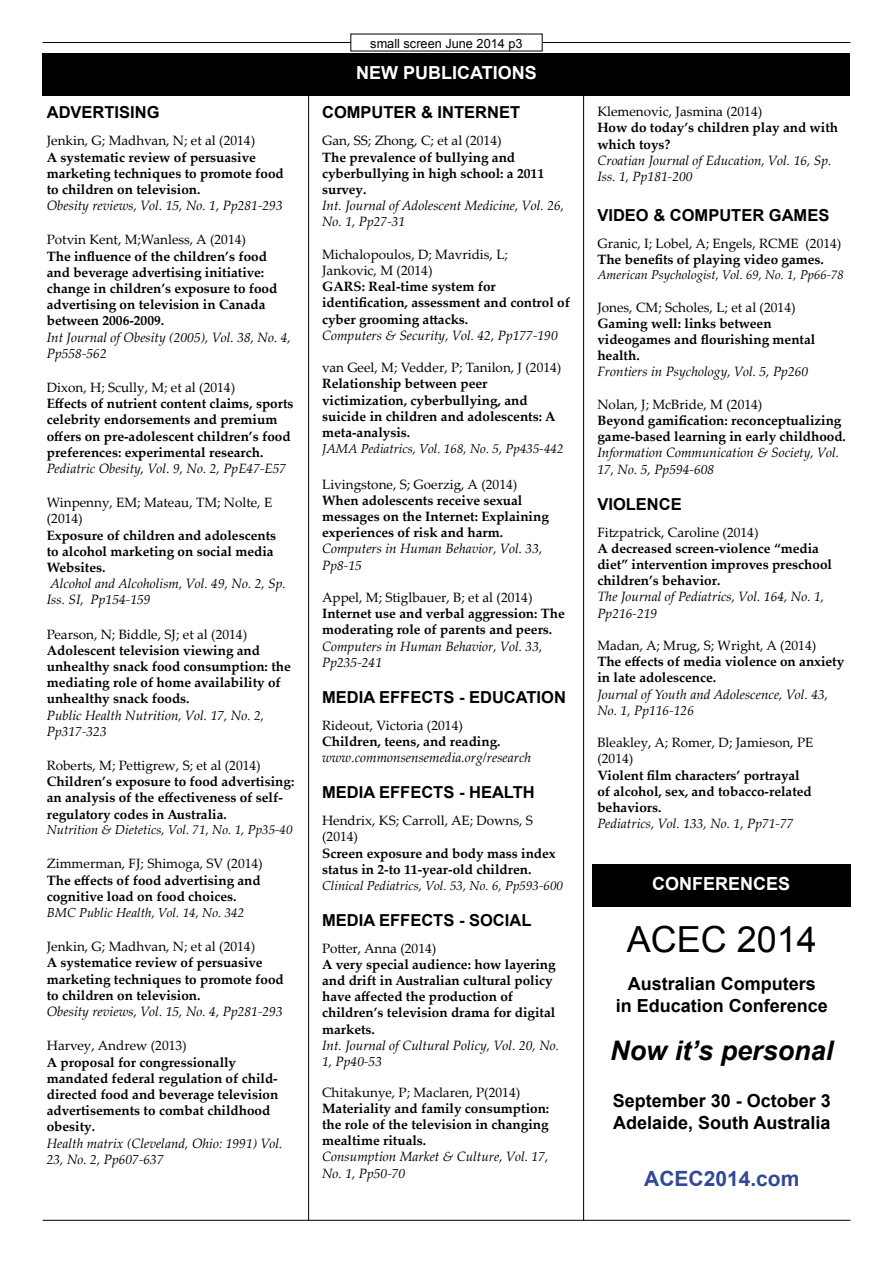
<style>
.page{position:relative;width:893px;height:1263px;background:#fff}
.page>*{position:absolute;margin:0;border:0;box-sizing:border-box;transform-origin:0 0}
.t1{font:36px "Arial";color:#000}
.t2{font:italic 700 27px "Arial";color:#000}
.t3{font:700 21px "Arial";color:#314996}
.t4{font:700 18px/21.6px "Arial";color:#000;text-align:center}
.t5{font:700 18px "Arial";color:#fff}
.t6{font:700 16.5px "Arial";color:#000}
.t7{font:700 13.5px/16.2px "Palatino Linotype";color:#000}
.t8{font:italic 13.5px/16.2px "Palatino Linotype";color:#000}
.t9{font:13.5px/16.2px "Palatino Linotype";color:#000}
.t10{font:italic 13.05px "Palatino Linotype";color:#000}
.t11{font:italic 12.75px "Palatino Linotype";color:#000}
.t12{font:12.75px "Arial";color:#000}
</style>
<div class="page">
<hr style="left:43px;top:42px;width:807px;height:1px;background:#000">
<div style="left:43px;top:53px;width:807px;height:43px;background:#000"></div>
<hr style="left:43px;top:1220px;width:807px;height:1px;background:#000">
<hr style="left:308px;top:92px;width:1px;height:1128px;background:#000">
<hr style="left:583px;top:92px;width:1px;height:1128px;background:#000">
<div style="left:592px;top:864px;width:258px;height:43px;background:#000"></div>
<div style="left:351px;top:34px;width:191px;height:17px;background:#fff"></div>
<p class="t6" style="left:47px;top:102px;width:114px">ADVERTISING</p>
<p class="t9" style="left:47px;top:132px;width:210px">Jenkin, G; Madhvan, N; et al (2014)</p>
<p class="t7" style="left:47px;top:148px;width:238px">A systematic review of persuasive marketing techniques to promote food to children on television.</p>
<p class="t8" style="left:47px;top:197px;width:238px">Obesity reviews, Vol. 15, No. 1, Pp281-293</p>
<p class="t9" style="left:47px;top:231px;width:201px">Potvin Kent, M;Wanless, A (2014)</p>
<p class="t7" style="left:47px;top:247px;width:232px">The influence of the children’s food and beverage advertising initiative: change in children’s exposure to food advertising on television in Canada between 2006-2009.</p>
<p class="t8" style="left:47px;top:328px;width:246px">Int Journal of Obesity (2005), Vol. 38, No. 4,<br>Pp558-562</p>
<p class="t9" style="left:47px;top:379px;width:190px">Dixon, H; Scully, M; et al (2014)</p>
<p class="t7" style="left:47px;top:395px;width:248px">Effects of nutrient content claims, sports celebrity endorsements and premium offers on pre-adolescent children’s food preferences: experimental research.</p>
<p class="t8" style="left:47px;top:460px;width:241px">Pediatric Obesity, Vol. 9, No. 2, PpE47-E57</p>
<p class="t9" style="left:47px;top:494px;width:227px">Winpenny, EM; Mateau, TM; Nolte, E (2014)</p>
<p class="t7" style="left:47px;top:526px;width:231px">Exposure of children and adolescents to alcohol marketing on social media<br>Websites.</p>
<p class="t8" style="left:47px;top:575px;width:241px">Alcohol and Alcoholism, Vol. 49, No. 2, Sp.<br>Iss. SI, Pp154-159</p>
<p class="t9" style="left:47px;top:625px;width:202px">Pearson, N; Biddle, SJ; et al (2014)</p>
<p class="t7" style="left:47px;top:642px;width:246px">Adolescent television viewing and unhealthy snack food consumption: the mediating role of home availability of unhealthy snack foods.</p>
<p class="t8" style="left:47px;top:706px;width:219px">Public Health Nutrition, Vol. 17, No. 2,<br>Pp317-323</p>
<p class="t9" style="left:47px;top:757px;width:216px">Roberts, M; Pettigrew, S; et al (2014)</p>
<p class="t7" style="left:47px;top:773px;width:249px">Children’s exposure to food advertising: an analysis of the effectiveness of self&shy;regulatory codes in Australia.</p>
<p class="t10" style="left:47px;top:820px;width:247px">Nutrition &amp; Dietetics, Vol. 71, No. 1, Pp35-40</p>
<p class="t9" style="left:47px;top:855px;width:217px">Zimmerman, FJ; Shimoga, SV (2014)</p>
<p class="t7" style="left:47px;top:871px;width:216px">The effects of food advertising and cognitive load on food choices.</p>
<p class="t10" style="left:47px;top:903px;width:199px">BMC Public Health, Vol. 14, No. 342</p>
<p class="t9" style="left:47px;top:938px;width:210px">Jenkin, G; Madhvan, N; et al (2014)</p>
<p class="t7" style="left:47px;top:954px;width:238px">A systematice review of persuasive marketing techniques to promote food to children on television.</p>
<p class="t8" style="left:47px;top:1003px;width:238px">Obesity reviews, Vol. 15, No. 4, Pp281-293</p>
<p class="t9" style="left:47px;top:1037px;width:141px">Harvey, Andrew (2013)</p>
<p class="t7" style="left:47px;top:1053px;width:233px">A proposal for congressionally mandated federal regulation of child&shy;directed food and beverage television advertisements to combat childhood obesity.</p>
<p class="t8" style="left:47px;top:1134px;width:237px">Health matrix (Cleveland, Ohio: 1991) Vol.<br>23, No. 2, Pp607-637</p>
<p class="t12" style="left:370px;top:35px;width:154px">small screen June 2014 p3</p>
<h3 class="t5" style="left:356px;top:61px;width:182px">NEW PUBLICATIONS</h3>
<p class="t6" style="left:322px;top:102px;width:200px">COMPUTER &amp; INTERNET</p>
<p class="t9" style="left:322px;top:132px;width:181px">Gan, SS; Zhong, C; et al (2014)</p>
<p class="t7" style="left:322px;top:148px;width:223px">The prevalence of bullying and cyberbullying in high school: a 2011 survey.</p>
<p class="t8" style="left:322px;top:197px;width:244px">Int. Journal of Adolescent Medicine, Vol. 26,<br>No. 1, Pp27-31</p>
<p class="t9" style="left:322px;top:245px;width:187px">Michalopoulos, D; Mavridis, L;<br>Jankovic, M (2014)</p>
<p class="t7" style="left:322px;top:278px;width:249px">GARS: Real-time system for identification, assessment and control of cyber grooming attacks.</p>
<p class="t8" style="left:322px;top:326px;width:237px">Computers &amp; Security, Vol. 42, Pp177-190</p>
<p class="t9" style="left:322px;top:359px;width:241px">van Geel, M; Vedder, P; Tanilon, J (2014)</p>
<p class="t7" style="left:322px;top:375px;width:235px">Relationship between peer victimization, cyberbullying, and suicide in children and adolescents: A meta-analysis.</p>
<p class="t10" style="left:322px;top:439px;width:243px">JAMA Pediatrics, Vol. 168, No. 5, Pp435-442</p>
<p class="t9" style="left:322px;top:475px;width:197px">Livingstone, S; Goerzig, A (2014)</p>
<p class="t7" style="left:322px;top:492px;width:228px">When adolescents receive sexual messages on the Internet: Explaining experiences of risk and harm.</p>
<p class="t8" style="left:322px;top:540px;width:222px">Computers in Human Behavior, Vol. 33,<br>Pp8-15</p>
<p class="t9" style="left:322px;top:589px;width:212px">Appel, M; Stiglbauer, B; et al (2014)</p>
<p class="t7" style="left:322px;top:605px;width:244px">Internet use and verbal aggression: The moderating role of parents and peers.</p>
<p class="t8" style="left:322px;top:637px;width:222px">Computers in Human Behavior, Vol. 33,<br>Pp235-241</p>
<p class="t6" style="left:322px;top:686px;width:245px">MEDIA EFFECTS - EDUCATION</p>
<p class="t9" style="left:322px;top:717px;width:142px">Rideout, Victoria (2014)</p>
<p class="t7" style="left:322px;top:733px;width:180px">Children, teens, and reading.</p>
<p class="t8" style="left:322px;top:749px;width:211px">www.commonsensemedia.org/research</p>
<p class="t6" style="left:322px;top:781px;width:214px">MEDIA EFFECTS - HEALTH</p>
<p class="t9" style="left:322px;top:812px;width:212px">Hendrix, KS; Carroll, AE; Downs, S (2014)</p>
<p class="t7" style="left:322px;top:844px;width:235px">Screen exposure and body mass index status in 2-to 11-year-old children.</p>
<p class="t10" style="left:322px;top:876px;width:242px">Clinical Pediatrics, Vol. 53, No. 6, Pp593-600</p>
<p class="t6" style="left:322px;top:909px;width:211px">MEDIA EFFECTS - SOCIAL</p>
<p class="t9" style="left:322px;top:939px;width:116px">Potter, Anna (2014)</p>
<p class="t7" style="left:322px;top:955px;width:235px">A very special audience: how layering and drift in Australian cultural policy have affected the production of children’s television drama for digital markets.</p>
<p class="t8" style="left:322px;top:1036px;width:239px">Int. Journal of Cultural Policy, Vol. 20, No.<br>1, Pp40-53</p>
<p class="t9" style="left:322px;top:1083px;width:200px">Chitakunye, P; Maclaren, P(2014)</p>
<p class="t7" style="left:322px;top:1099px;width:229px;text-align:justify">Materiality and family consumption: the role of the television in changing mealtime rituals.</p>
<p class="t8" style="left:322px;top:1148px;width:228px">Consumption Market &amp; Culture, Vol. 17,<br>No. 1, Pp50-70</p>
<p class="t9" style="left:597px;top:103px;width:166px">Klemenovic, Jasmina (2014)</p>
<p class="t7" style="left:597px;top:119px;width:242px">How do today’s children play and with which toys?</p>
<p class="t8" style="left:597px;top:152px;width:236px">Croatian Journal of Education, Vol. 16, Sp.<br>Iss. 1, Pp181-200</p>
<p class="t6" style="left:597px;top:204px;width:233px">VIDEO &amp; COMPUTER GAMES</p>
<p class="t9" style="left:597px;top:234px;width:246px">Granic, I; Lobel, A; Engels, RCME (2014)</p>
<p class="t7" style="left:597px;top:251px;width:228px">The benefits of playing video games.</p>
<p class="t11" style="left:597px;top:266px;width:248px">American Psychologist, Vol. 69, No. 1, Pp66-78</p>
<p class="t9" style="left:597px;top:298px;width:200px">Jones, CM; Scholes, L; et al (2014)</p>
<p class="t7" style="left:597px;top:315px;width:219px">Gaming well: links between videogames and flourishing mental health.</p>
<p class="t8" style="left:597px;top:363px;width:212px">Frontiers in Psychology, Vol. 5, Pp260</p>
<p class="t9" style="left:597px;top:395px;width:166px">Nolan, J; McBride, M (2014)</p>
<p class="t7" style="left:597px;top:412px;width:250px">Beyond gamification: reconceptualizing game-based learning in early childhood.</p>
<p class="t8" style="left:597px;top:444px;width:243px">Information Communication &amp; Society, Vol.<br>17, No. 5, Pp594-608</p>
<p class="t6" style="left:597px;top:493px;width:86px">VIOLENCE</p>
<p class="t9" style="left:597px;top:523px;width:163px">Fitzpatrick, Caroline (2014)</p>
<p class="t7" style="left:597px;top:540px;width:236px">A decreased screen-violence “media diet” intervention improves preschool children’s behavior.</p>
<p class="t8" style="left:597px;top:588px;width:228px">The Journal of Pediatrics, Vol. 164, No. 1,<br>Pp216-219</p>
<p class="t9" style="left:597px;top:637px;width:220px">Madan, A; Mrug, S; Wright, A (2014)</p>
<p class="t7" style="left:597px;top:653px;width:248px">The effects of media violence on anxiety in late adolescence.</p>
<p class="t8" style="left:597px;top:685px;width:232px">Journal of Youth and Adolescence, Vol. 43,<br>No. 1, Pp116-126</p>
<p class="t9" style="left:597px;top:734px;width:218px">Bleakley, A; Romer, D; Jamieson, PE (2014)</p>
<p class="t7" style="left:597px;top:766px;width:216px">Violent film characters’ portrayal of alcohol, sex, and tobacco-related behaviors.</p>
<p class="t8" style="left:597px;top:815px;width:198px">Pediatrics, Vol. 133, No. 1, Pp71-77</p>
<h3 class="t5" style="left:652px;top:872px;width:140px">CONFERENCES</h3>
<h1 class="t1" style="left:627px;top:916px;width:192px">ACEC 2014</h1>
<h3 class="t4" style="left:616px;top:973px;width:214px">Australian Computers<br>in Education Conference</h3>
<h2 class="t2" style="left:610px;top:1033px;width:225px">Now it’s personal</h2>
<h3 class="t4" style="left:613px;top:1090px;width:220px;text-align:left">September 30 - October 3<br>Adelaide, South Australia</h3>
<h3 class="t3" style="left:644px;top:1165px;width:157px">ACEC2014.com</h3>
</div>
